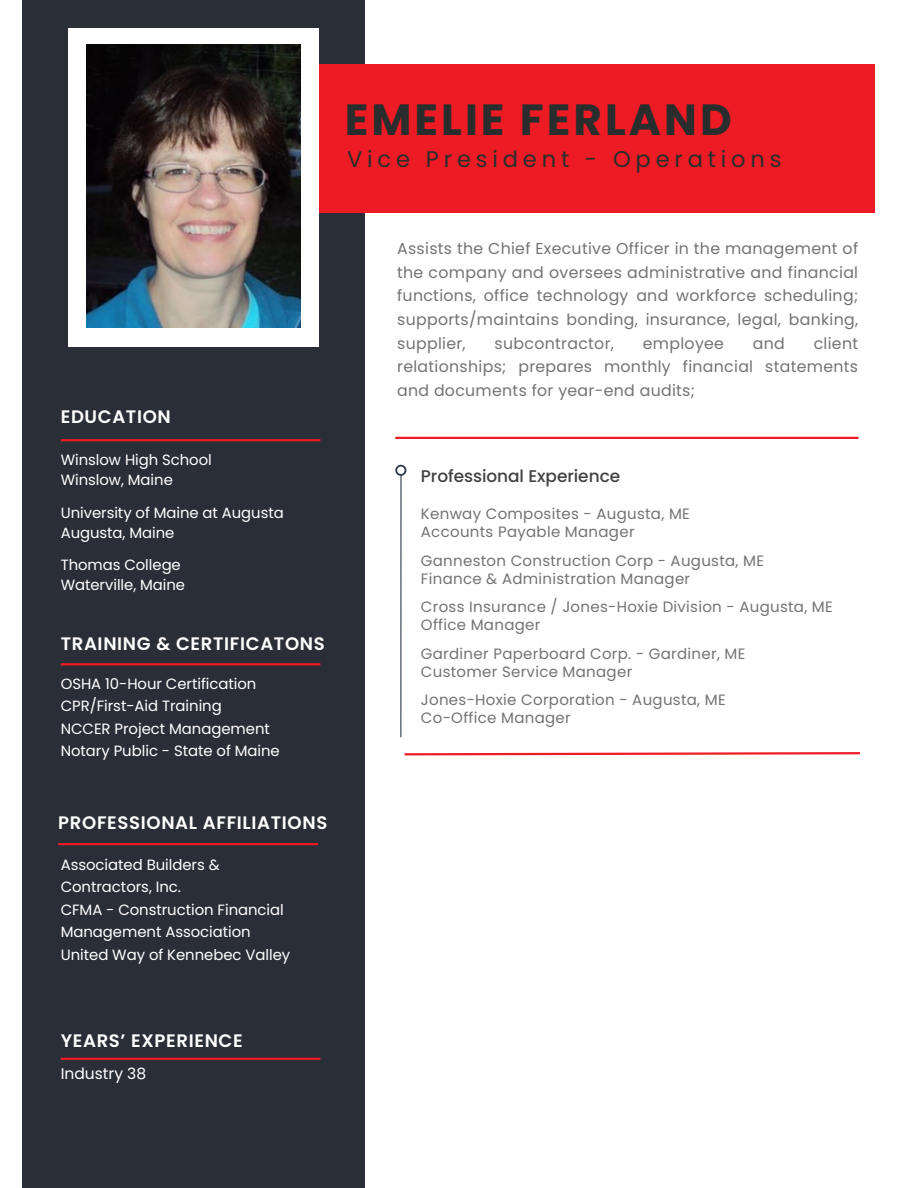
<style>
.page{position:relative;width:918px;height:1188px;background:#fff}
.page>*{position:absolute;margin:0;border:0;box-sizing:border-box;transform-origin:0 0}
.t1{font:700 43.65px "Poppins";letter-spacing:.07em;color:#292d2d}
.t2{font:22.5px "Poppins";letter-spacing:.215em;color:#292d2d}
.t3{font:600 18px "Poppins";letter-spacing:.035em;color:#fff}
.t4{font:500 16.95px "Poppins";letter-spacing:-.005em;color:#414042}
.t5{font:15.75px/23.7px "Poppins";letter-spacing:.02em;color:#737373;text-align:justify}
.t6{font:15.45px "Poppins";color:#fff}
.t7{font:15px/18px "Poppins";letter-spacing:.02em;color:#737373}
.t8{font:14.85px/22.5px "Poppins";letter-spacing:-.005em;color:#fff}
</style>
<div class="page">
<div style="left:23px;top:0;width:342px;height:1188px;background:#2a2e36"></div>
<div style="left:280px;top:64px;width:594px;height:149px;background:#ed1b23"></div>
<hr style="left:395px;top:437px;width:464px;height:2px;background:#ed1b23">
<hr style="left:400px;top:470px;width:2px;height:267px;background:#323b4c">
<svg style="left:395px;top:465px;width:11px;height:11px"></svg>
<div style="left:397px;top:467px;width:8px;height:7px;background:#fff;border-radius:50%"></div>
<svg style="left:404px;top:752px;width:456px;height:4px"></svg>
<div style="left:69px;top:28px;width:249px;height:318px;background:#fff"></div>
<hr style="left:61px;top:1058px;width:259px;height:2px;background:#ed1b23">
<hr style="left:61px;top:439px;width:259px;height:2px;background:#ed1b23">
<hr style="left:58px;top:843px;width:260px;height:2px;background:#ed1b23">
<img style="left:86px;top:45px;width:215px;height:282px">
<hr style="left:61px;top:663px;width:259px;height:2px;background:#ed1b23">
<h1 class="t1" style="left:345px;top:95px;width:389px">EMELIE FERLAND</h1>
<h2 class="t2" style="left:347px;top:146px;width:436px">Vice President - Operations</h2>
<p class="t3" style="left:61px;top:406px;width:112px">EDUCATION</p>
<p class="t8" style="left:61px;top:450px;width:153px;line-height:20.2px">Winslow High School<br>Winslow, Maine</p>
<p class="t8" style="left:61px;top:502px;width:225px;line-height:20.2px">University of Maine at Augusta<br>Augusta, Maine</p>
<p class="t8" style="left:61px;top:555px;width:126px;line-height:20.2px">Thomas College<br>Waterville, Maine</p>
<p class="t3" style="left:61px;top:633px;width:266px">TRAINING &amp; CERTIFICATONS</p>
<p class="t8" style="left:61px;top:672px;width:221px">OSHA 10-Hour Certification<br>CPR/First-Aid Training<br>NCCER Project Management<br>Notary Public - State of Maine</p>
<p class="t3" style="left:58px;top:813px;width:271px">PROFESSIONAL AFFILIATIONS</p>
<p class="t8" style="left:61px;top:853px;width:231px">Associated Builders &amp;<br>Contractors, Inc.<br>CFMA - Construction Financial<br>Management Association<br>United Way of Kennebec Valley</p>
<p class="t5" style="left:397px;top:237px;width:463px">Assists the Chief Executive Officer in the management of the company and oversees administrative and financial functions, office technology and workforce scheduling; supports/maintains bonding, insurance, legal, banking, supplier,</p>
<p class="t5" style="left:397px;top:331px;width:463px;text-indent:417px">client relationships; prepares monthly financial statements and documents for year-end audits;</p>
<p class="t5" style="left:495px;top:331px;width:121px">subcontractor,</p>
<p class="t5" style="left:643px;top:331px;width:83px">employee</p>
<p class="t5" style="left:753px;top:331px;width:34px">and</p>
<p class="t4" style="left:421px;top:466px;width:201px">Professional Experience</p>
<p class="t7" style="left:421px;top:505px;width:270px">Kenway Composites - Augusta, ME<br>Accounts Payable Manager</p>
<p class="t7" style="left:421px;top:551px;width:345px">Ganneston Construction Corp - Augusta, ME<br>Finance &amp; Administration Manager</p>
<p class="t7" style="left:421px;top:598px;width:413px">Cross Insurance / Jones-Hoxie Division - Augusta, ME<br>Office Manager</p>
<p class="t7" style="left:421px;top:644px;width:326px">Gardiner Paperboard Corp. - Gardiner, ME<br>Customer Service Manager</p>
<p class="t7" style="left:421px;top:691px;width:306px">Jones-Hoxie Corporation - Augusta, ME<br>Co-Office Manager</p>
<p class="t3" style="left:61px;top:1030px;width:184px">YEARS’ EXPERIENCE</p>
<p class="t6" style="left:61px;top:1065px;width:87px">Industry 38</p>
</div>
